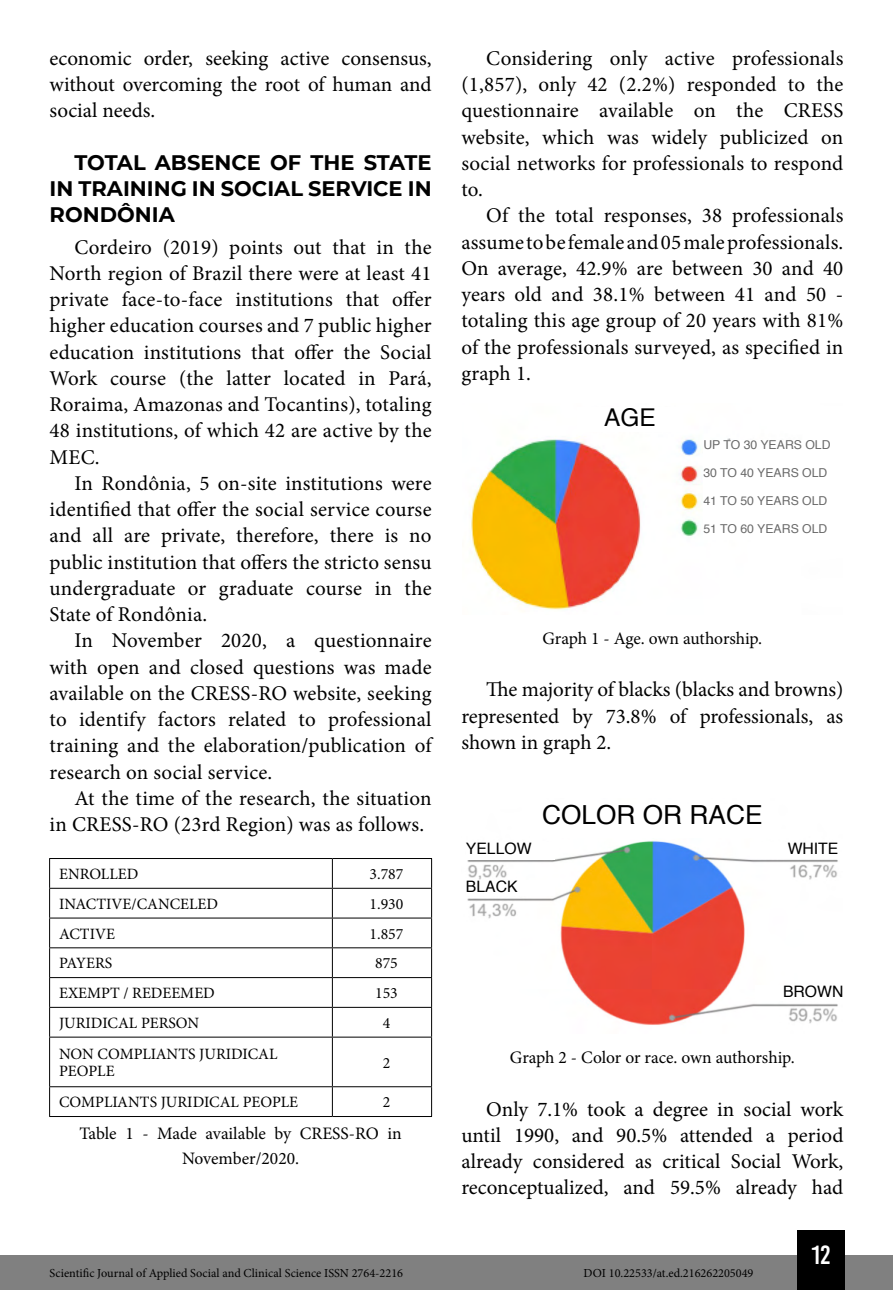
<style>
.page{position:relative;width:893px;height:1290px;background:#fff}
.page>*{position:absolute;margin:0;border:0;box-sizing:border-box;transform-origin:0 0}
.imagens_graf_tab{font:26.25px "Helvetica";color:#000}
.t1{font:26.25px "Bebas Kai";color:#fff}
.imagens_graf_tab-2{font:24.5px "Helvetica";color:#000}
.Texto_1{font:21px/26.2px "Minion Pro";letter-spacing:.005em;color:#000;text-align:justify}
.Título_1{font:700 21px/26.2px "Montserrat";color:#000;text-align:justify}
.Info_Imagem{font:17.5px/24.5px "Minion Pro";letter-spacing:-.005em;color:#000;text-align:center}
.Tabela{font:15.75px/17.5px "Minion Pro";color:#000}
.imagens_graf_tab-3{font:15.75px "Helvetica";color:#000}
.t2{font:12.25px "Minion Pro";color:#000}
.imagens_graf_tab-4{font:12.25px "Helvetica";color:#6a6a6a}
</style>
<div class="page">
<div style="left:0;top:1255px;width:893px;height:35px;background:#808080"></div>
<div style="left:797px;top:1230px;width:48px;height:60px;background:#000"></div>
<hr style="left:49px;top:858px;width:283px;height:1px;background:#000001">
<hr style="left:332px;top:858px;width:100px;height:1px;background:#000001">
<hr style="left:49px;top:888px;width:283px;height:1px;background:#000001">
<hr style="left:332px;top:888px;width:100px;height:1px;background:#000001">
<hr style="left:49px;top:917px;width:283px;height:1px;background:#000001">
<hr style="left:332px;top:917px;width:100px;height:1px;background:#000001">
<hr style="left:49px;top:947px;width:283px;height:1px;background:#000001">
<hr style="left:332px;top:947px;width:100px;height:1px;background:#000001">
<hr style="left:49px;top:977px;width:283px;height:1px;background:#000001">
<hr style="left:332px;top:977px;width:100px;height:1px;background:#000001">
<hr style="left:49px;top:1007px;width:283px;height:1px;background:#000001">
<hr style="left:332px;top:1007px;width:100px;height:1px;background:#000001">
<hr style="left:49px;top:1037px;width:283px;height:1px;background:#000001">
<hr style="left:332px;top:1037px;width:100px;height:1px;background:#000001">
<hr style="left:49px;top:1086px;width:283px;height:1px;background:#000001">
<hr style="left:332px;top:1086px;width:100px;height:1px;background:#000001">
<hr style="left:49px;top:1116px;width:283px;height:1px;background:#000001">
<hr style="left:332px;top:1116px;width:100px;height:1px;background:#000001">
<svg style="left:49px;top:859px;width:1px;height:178px"></svg>
<hr style="left:49px;top:1037px;width:1px;height:49px;background:#000001">
<svg style="left:49px;top:1087px;width:1px;height:29px"></svg>
<svg style="left:332px;top:859px;width:1px;height:178px"></svg>
<svg style="left:431px;top:859px;width:1px;height:178px"></svg>
<hr style="left:332px;top:1037px;width:1px;height:49px;background:#000001">
<hr style="left:431px;top:1037px;width:1px;height:49px;background:#000001">
<svg style="left:332px;top:1087px;width:1px;height:29px"></svg>
<svg style="left:431px;top:1087px;width:1px;height:29px"></svg>
<img style="left:471px;top:436px;width:260px;height:174px">
<img style="left:467px;top:841px;width:371px;height:184px">
<div style="left:703px;top:440px;width:140px;height:99px;background:#fff"></div>
<div style="left:466px;top:842px;width:88px;height:18px;background:#fff"></div>
<div style="left:466px;top:880px;width:88px;height:16px;background:#fff"></div>
<div style="left:750px;top:842px;width:88px;height:15px;background:#fff"></div>
<div style="left:755px;top:985px;width:88px;height:15px;background:#fff"></div>
<p class="Texto_1" style="left:50px;top:45px;width:383px">economic order, seeking active consensus, without overcoming the root of human and social needs.</p>
<p class="Título_1" style="left:50px;top:148px;width:383px;text-indent:25px">TOTAL ABSENCE OF THE STATE IN TRAINING IN SOCIAL SERVICE IN RONDÔNIA</p>
<p class="Texto_1" style="left:50px;top:234px;width:384px;text-indent:25px">Cordeiro (2019) points out that in the North region of Brazil there were at least 41 private face-to-face institutions that offer higher education courses and 7 public higher education institutions that offer the Social Work course (the latter located in Pará, Roraima, Amazonas and Tocantins), totaling 48 institutions, of which 42 are active by the MEC.</p>
<p class="Texto_1" style="left:50px;top:470px;width:383px;text-indent:25px">In Rondônia, 5 on-site institutions were identified that offer the social service course and all are private, therefore, there is no public institution that offers the stricto sensu undergraduate or graduate course in the State of Rondônia.</p>
<p class="Texto_1" style="left:50px;top:628px;width:383px;text-indent:25px">In November 2020, a questionnaire with open and closed questions was made available on the CRESS-RO website, seeking to identify factors related to professional training and the elaboration/publication of research on social service.</p>
<p class="Texto_1" style="left:50px;top:785px;width:384px;text-indent:25px">At the time of the research, the situation in CRESS-RO (23rd Region) was as follows.</p>
<p class="Tabela" style="left:59px;top:865px;width:81px">ENROLLED</p>
<p class="Tabela" style="left:370px;top:865px;width:35px">3.787</p>
<p class="Tabela" style="left:59px;top:895px;width:161px">INACTIVE/CANCELED</p>
<p class="Tabela" style="left:370px;top:895px;width:35px">1.930</p>
<p class="Tabela" style="left:59px;top:925px;width:58px">ACTIVE</p>
<p class="Tabela" style="left:370px;top:925px;width:35px">1.857</p>
<p class="Tabela" style="left:59px;top:955px;width:55px">PAYERS</p>
<p class="Tabela" style="left:375px;top:955px;width:24px">875</p>
<p class="Tabela" style="left:59px;top:984px;width:157px">EXEMPT / REDEEMED</p>
<p class="Tabela" style="left:375px;top:984px;width:24px">153</p>
<p class="Tabela" style="left:59px;top:1014px;width:142px">JURIDICAL PERSON</p>
<p class="Tabela" style="left:383px;top:1014px;width:9px">4</p>
<p class="Tabela" style="left:59px;top:1045px;width:220px">NON COMPLIANTS JURIDICAL<br>PEOPLE</p>
<p class="Tabela" style="left:383px;top:1054px;width:9px">2</p>
<p class="Tabela" style="left:59px;top:1093px;width:241px">COMPLIANTS JURIDICAL PEOPLE</p>
<p class="Tabela" style="left:383px;top:1093px;width:9px">2</p>
<p class="Info_Imagem" style="left:79px;top:1121px;width:324px">Table 1 - Made available by CRESS-RO in<br>November/2020.</p>
<p class="Texto_1" style="left:461px;top:45px;width:384px;text-indent:25px">Considering only active professionals (1,857), only 42 (2.2%) responded to the questionnaire available on the CRESS website, which was widely publicized on social networks for professionals to respond to.</p>
<p class="Texto_1" style="left:461px;top:203px;width:384px;text-indent:25px">Of the total responses, 38 professionals assume to be female and 05 male professionals.<br>On average, 42.9% are between 30 and 40 years old and 38.1% between 41 and 50 - totaling this age group of 20 years with 81% of the professionals surveyed, as specified in graph 1.</p>
<p class="imagens_graf_tab-2" style="left:604px;top:398px;width:53px">AGE</p>
<p class="imagens_graf_tab-4" style="left:703px;top:435px;width:129px">UP TO 30 YEARS OLD</p>
<p class="imagens_graf_tab-4" style="left:703px;top:463px;width:125px">30 TO 40 YEARS OLD</p>
<p class="imagens_graf_tab-4" style="left:703px;top:491px;width:125px">41 TO 50 YEARS OLD</p>
<p class="imagens_graf_tab-4" style="left:703px;top:519px;width:125px">51 TO 60 YEARS OLD</p>
<p class="Info_Imagem" style="left:542px;top:626px;width:221px">Graph 1 - Age. own authorship.</p>
<p class="Texto_1" style="left:461px;top:677px;width:384px;text-indent:25px">The majority of blacks (blacks and browns) represented by 73.8% of professionals, as shown in graph 2.</p>
<p class="imagens_graf_tab-3" style="left:466px;top:836px;width:67px">YELLOW</p>
<p class="imagens_graf_tab-3" style="left:466px;top:874px;width:53px">BLACK</p>
<p class="imagens_graf_tab" style="left:542px;top:794px;width:222px">COLOR OR RACE</p>
<p class="imagens_graf_tab-3" style="left:788px;top:836px;width:52px">WHITE</p>
<p class="imagens_graf_tab-3" style="left:783px;top:979px;width:62px">BROWN</p>
<p class="Info_Imagem" style="left:510px;top:1045px;width:286px">Graph 2 - Color or race. own authorship.</p>
<p class="Texto_1" style="left:461px;top:1096px;width:384px;text-indent:25px">Only 7.1% took a degree in social work until 1990, and 90.5% attended a period already considered as critical Social Work, reconceptualized, and 59.5% already had</p>
<p class="t1" style="left:812px;top:1241px;width:20px">12</p>
<p class="t2" style="left:50px;top:1265px;width:355px">Scientific Journal of Applied Social and Clinical Science ISSN 2764-2216</p>
<p class="t2" style="left:584px;top:1265px;width:171px">DOI 10.22533/at.ed.216262205049</p>
</div>
